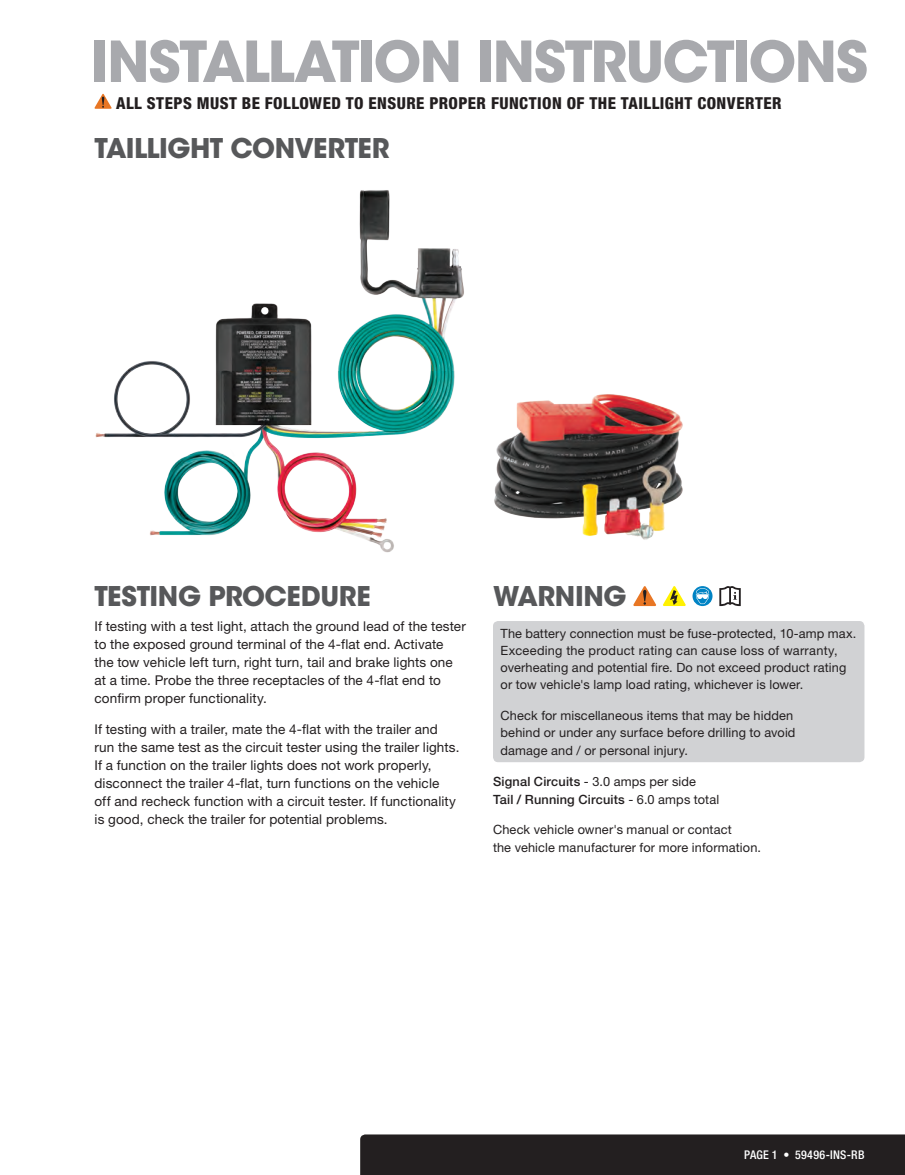
<style>
.page{position:relative;width:905px;height:1175px;background:#fff}
.page>*{position:absolute;margin:0;border:0;box-sizing:border-box;transform-origin:0 0}
.t1{font:700 55.95px "ITC Avant Garde Std";letter-spacing:-.03em;color:#a8a9ad}
.t2{font:700 27px "ITC Avant Garde Std";letter-spacing:-.015em;color:#57585a}
.t3{font:800 condensed 16.5px "Helvetica Neue LT Std";letter-spacing:.025em;color:#231f20}
.t4{font:13.5px/18px "Helvetica Neue LT Std";letter-spacing:.01em;color:#231f20}
.t5{font:12.75px/17.2px "Helvetica Neue LT Std";letter-spacing:.01em;color:#231f20}
.t6{font:500 12.75px/17.2px "Helvetica Neue LT Std";letter-spacing:.015em;color:#231f20}
.t7{font:500 condensed 12px "Helvetica Neue LT Std";letter-spacing:.02em;color:#fff}
.s1{font-weight:400}
</style>
<div class="page">
<svg style="left:94px;top:94px;width:18px;height:15px"></svg>
<div style="left:493px;top:621px;width:371px;height:141px;background:#d1d2d4;border-radius:5px"></div>
<img style="left:95px;top:190px;width:369px;height:363px">
<svg style="left:719px;top:586px;width:21px;height:20px"></svg>
<svg style="left:692px;top:586px;width:20px;height:20px"></svg>
<svg style="left:695px;top:588px;width:14px;height:16px"></svg>
<svg style="left:633px;top:586px;width:23px;height:20px"></svg>
<svg style="left:663px;top:586px;width:22px;height:20px"></svg>
<img style="left:494px;top:394px;width:189px;height:146px">
<div style="left:360px;top:1134px;width:544px;height:40px;background:#231f20"></div>
<h1 class="t1" style="left:91px;top:25px;width:778px">INSTALLATION INSTRUCTIONS</h1>
<p class="t3" style="left:116px;top:93px;width:667px">ALL STEPS MUST BE FOLLOWED TO ENSURE PROPER FUNCTION OF THE TAILLIGHT CONVERTER</p>
<h2 class="t2" style="left:94px;top:130px;width:296px">TAILLIGHT CONVERTER</h2>
<h2 class="t2" style="left:94px;top:578px;width:277px">TESTING PROCEDURE</h2>
<p class="t4" style="left:94px;top:616px;width:373px">If testing with a test light, attach the ground lead of the tester to the exposed ground terminal of the 4-flat end. Activate the tow vehicle left turn, right turn, tail and brake lights one at a time. Probe the three receptacles of the 4-flat end to confirm proper functionality.</p>
<p class="t4" style="left:94px;top:720px;width:366px">If testing with a trailer, mate the 4-flat with the trailer and run the same test as the circuit tester using the trailer lights.<br>If a function on the trailer lights does not work properly, disconnect the trailer 4-flat, turn functions on the vehicle<br>off and recheck function with a circuit tester. If functionality is good, check the trailer for potential problems.</p>
<h2 class="t2" style="left:493px;top:578px;width:135px">WARNING</h2>
<p class="t5" style="left:500px;top:624px;width:357px">The battery connection must be fuse-protected, 10-amp max.<br>Exceeding the product rating can cause loss of warranty, overheating and potential fire. Do not exceed product rating or tow vehicle's lamp load rating, whichever is lower.</p>
<p class="t5" style="left:500px;top:707px;width:296px">Check for miscellaneous items that may be hidden behind or under any surface before drilling to avoid damage and / or personal injury.</p>
<p class="t6" style="left:493px;top:773px;width:228px">Signal Circuits <span class="s1">- 3.0 amps per side<br></span>Tail / Running Circuits <span class="s1">- 6.0 amps total</span></p>
<p class="t5" style="left:493px;top:821px;width:269px">Check vehicle owner's manual or contact<br>the vehicle manufacturer for more information.</p>
<p class="t7" style="left:744px;top:1147px;width:122px">PAGE 1 • 59496-INS-RB</p>
</div>
